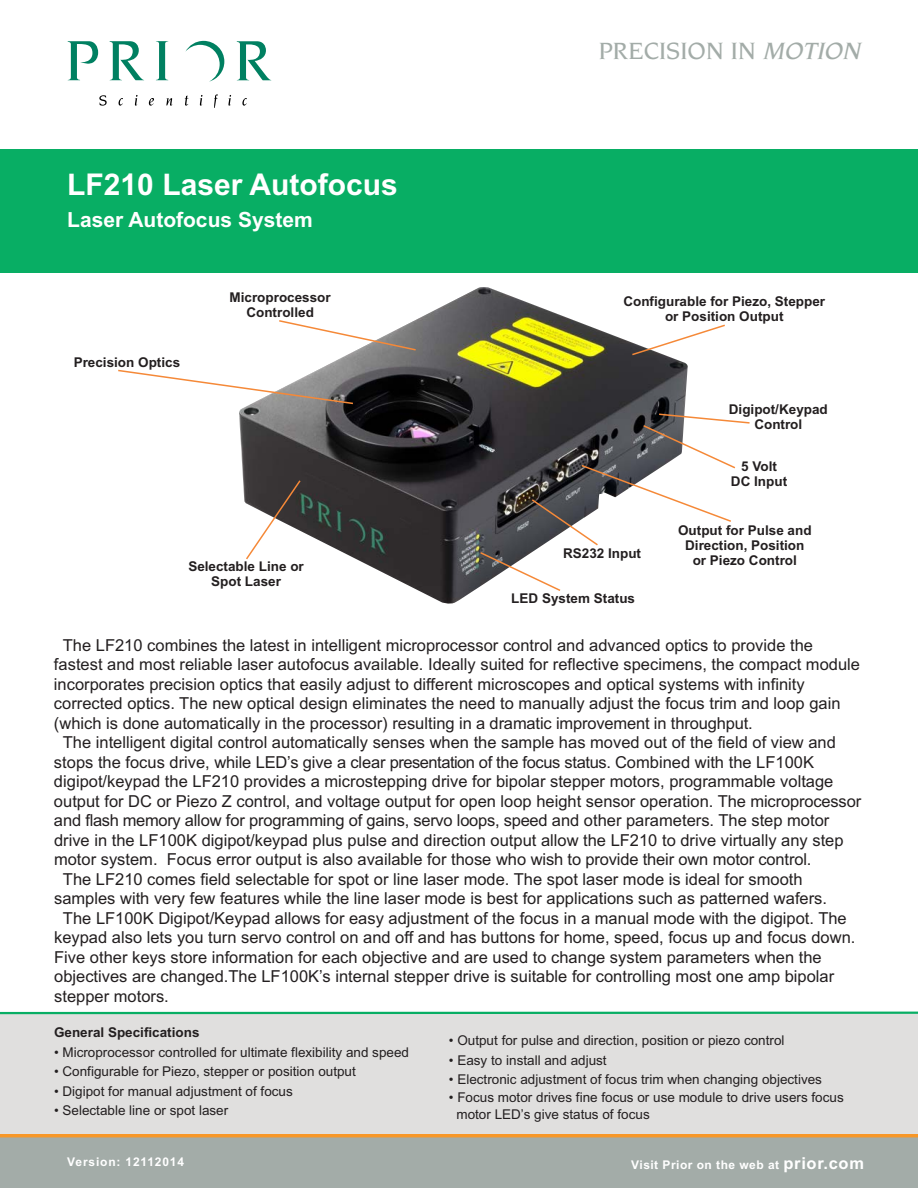
<style>
.page{position:relative;width:918px;height:1188px;background:#fff}
.page>*{position:absolute;margin:0;border:0;box-sizing:border-box;transform-origin:0 0}
.t1{font:700 30px "Arial";color:#fff}
.t2{font:500 25.5px "Novarese";color:#a3aca8}
.t3{font:700 21px "Arial";color:#fff}
.t4{font:16.5px "Arial";color:#231f20}
.t5{font:13.5px/16.5px "Arial";color:#231f20}
.t6{font:700 13.5px/15px "Arial";color:#231f20;text-align:center}
.t7{font:700 12px "Arial";letter-spacing:.04em;color:#fff}
.t8{font:700 12px "Arial";letter-spacing:.07em;color:#fff}
.s1{font-style:italic}
.s2{font-size:16.5px}
</style>
<div class="page">
<div style="left:0;top:150px;width:918px;height:123px;background:#08ae64"></div>
<div style="left:0;top:1013px;width:918px;height:125px;background:#e0dfde"></div>
<div style="left:0;top:1134px;width:918px;height:54px;background:#a3aca8"></div>
<svg style="left:68px;top:41px;width:30px;height:39px"></svg>
<svg style="left:110px;top:41px;width:34px;height:39px"></svg>
<svg style="left:156px;top:41px;width:12px;height:39px"></svg>
<svg style="left:99px;top:95px;width:8px;height:11px"></svg>
<svg style="left:119px;top:98px;width:4px;height:8px"></svg>
<svg style="left:135px;top:95px;width:3px;height:11px"></svg>
<svg style="left:149px;top:98px;width:5px;height:8px"></svg>
<svg style="left:166px;top:98px;width:6px;height:8px"></svg>
<svg style="left:185px;top:95px;width:3px;height:11px"></svg>
<svg style="left:200px;top:95px;width:2px;height:11px"></svg>
<svg style="left:214px;top:94px;width:4px;height:13px"></svg>
<svg style="left:228px;top:95px;width:3px;height:11px"></svg>
<svg style="left:242px;top:98px;width:5px;height:8px"></svg>
<svg style="left:185px;top:41px;width:39px;height:41px"></svg>
<svg style="left:237px;top:41px;width:34px;height:39px"></svg>
<hr style="left:0;top:1012px;width:918px;height:2px;background:#08ae64">
<hr style="left:0;top:1134px;width:918px;height:3px;background:#f79727">
<img style="left:239px;top:287px;width:449px;height:317px">
<svg style="left:479px;top:413px;width:271px;height:179px"></svg>
<svg style="left:118px;top:369px;width:237px;height:36px"></svg>
<svg style="left:244px;top:479px;width:58px;height:82px"></svg>
<svg style="left:277px;top:319px;width:140px;height:33px"></svg>
<svg style="left:631px;top:323px;width:94px;height:33px"></svg>
<h1 class="t1" style="left:67px;top:168px;width:332px">LF210 Laser Autofocus</h1>
<p class="t3" style="left:67px;top:207px;width:247px">Laser Autofocus System</p>
<h2 class="t2" style="left:598px;top:40px;width:268px">PRECISION IN <span class="s1">MOTION</span></h2>
<p class="t6" style="left:74px;top:354px;width:108px">Precision Optics</p>
<p class="t6" style="left:230px;top:289px;width:103px">Microprocessor<br>Controlled</p>
<p class="t6" style="left:623px;top:294px;width:203px">Configurable for Piezo, Stepper or Position Output</p>
<p class="t6" style="left:729px;top:402px;width:101px">Digipot/Keypad<br>Control</p>
<p class="t6" style="left:731px;top:459px;width:58px">5 Volt<br>DC Input</p>
<p class="t6" style="left:188px;top:559px;width:117px">Selectable Line or<br>Spot Laser</p>
<p class="t6" style="left:563px;top:546px;width:80px">RS232 Input</p>
<p class="t6" style="left:511px;top:591px;width:125px">LED System Status</p>
<p class="t6" style="left:678px;top:523px;width:135px">Output for Pulse and<br>Direction, Position or Piezo Control</p>
<p class="t4" style="left:63px;top:636px;width:752px">The LF210 combines the latest in intelligent microprocessor control and advanced optics to provide the</p>
<p class="t4" style="left:54px;top:655px;width:808px">fastest and most reliable laser autofocus available. Ideally suited for reflective specimens, the compact module</p>
<p class="t4" style="left:54px;top:675px;width:752px">incorporates precision optics that easily adjust to different microscopes and optical systems with infinity</p>
<p class="t4" style="left:54px;top:694px;width:788px">corrected optics. The new optical design eliminates the need to manually adjust the focus trim and loop gain</p>
<p class="t4" style="left:54px;top:714px;width:700px">(which is done automatically in the processor) resulting in a dramatic improvement in throughput.</p>
<p class="t4" style="left:63px;top:733px;width:775px">The intelligent digital control automatically senses when the sample has moved out of the field of view and</p>
<p class="t4" style="left:54px;top:753px;width:762px">stops the focus drive, while LED’s give a clear presentation of the focus status. Combined with the LF100K</p>
<p class="t4" style="left:54px;top:772px;width:781px">digipot/keypad the LF210 provides a microstepping drive for bipolar stepper motors, programmable voltage</p>
<p class="t4" style="left:54px;top:792px;width:809px">output for DC or Piezo Z control, and voltage output for open loop height sensor operation. The microprocessor</p>
<p class="t4" style="left:54px;top:811px;width:777px">and flash memory allow for programming of gains, servo loops, speed and other parameters. The step motor</p>
<p class="t4" style="left:54px;top:831px;width:791px">drive in the LF100K digipot/keypad plus pulse and direction output allow the LF210 to drive virtually any step</p>
<p class="t4" style="left:54px;top:850px;width:759px">motor system. Focus error output is also available for those who wish to provide their own motor control.</p>
<p class="t4" style="left:63px;top:870px;width:741px">The LF210 comes field selectable for spot or line laser mode. The spot laser mode is ideal for smooth</p>
<p class="t4" style="left:54px;top:889px;width:775px">samples with very few features while the line laser mode is best for applications such as patterned wafers.</p>
<p class="t4" style="left:63px;top:909px;width:785px">The LF100K Digipot/Keypad allows for easy adjustment of the focus in a manual mode with the digipot. The</p>
<p class="t4" style="left:54px;top:928px;width:803px">keypad also lets you turn servo control on and off and has buttons for home, speed, focus up and focus down.</p>
<p class="t4" style="left:54px;top:948px;width:769px">Five other keys store information for each objective and are used to change system parameters when the</p>
<p class="t4" style="left:54px;top:967px;width:782px">objectives are changed.The LF100K’s internal stepper drive is suitable for controlling most one amp bipolar</p>
<p class="t4" style="left:54px;top:987px;width:116px">stepper motors.</p>
<p class="t6" style="left:54px;top:1025px;width:147px">General Specifications</p>
<p class="t5" style="left:54px;top:1044px;width:357px">• Microprocessor controlled for ultimate flexibility and speed</p>
<p class="t5" style="left:54px;top:1063px;width:303px">• Configurable for Piezo, stepper or position output</p>
<p class="t5" style="left:54px;top:1083px;width:240px">• Digipot for manual adjustment of focus</p>
<p class="t5" style="left:54px;top:1102px;width:176px">• Selectable line or spot laser</p>
<p class="t5" style="left:449px;top:1032px;width:337px">• Output for pulse and direction, position or piezo control</p>
<p class="t5" style="left:449px;top:1052px;width:159px">• Easy to install and adjust</p>
<p class="t5" style="left:449px;top:1071px;width:375px">• Electronic adjustment of focus trim when changing objectives</p>
<p class="t5" style="left:456px;top:1089px;width:389px;text-indent:-8px">• Focus motor drives fine focus or use module to drive users focus motor LED’s give status of focus</p>
<p class="t8" style="left:67px;top:1155px;width:118px">Version: 12112014</p>
<p class="t7" style="left:631px;top:1158px;width:234px">Visit Prior on the web at <span class="s2">prior.com</span></p>
</div>
